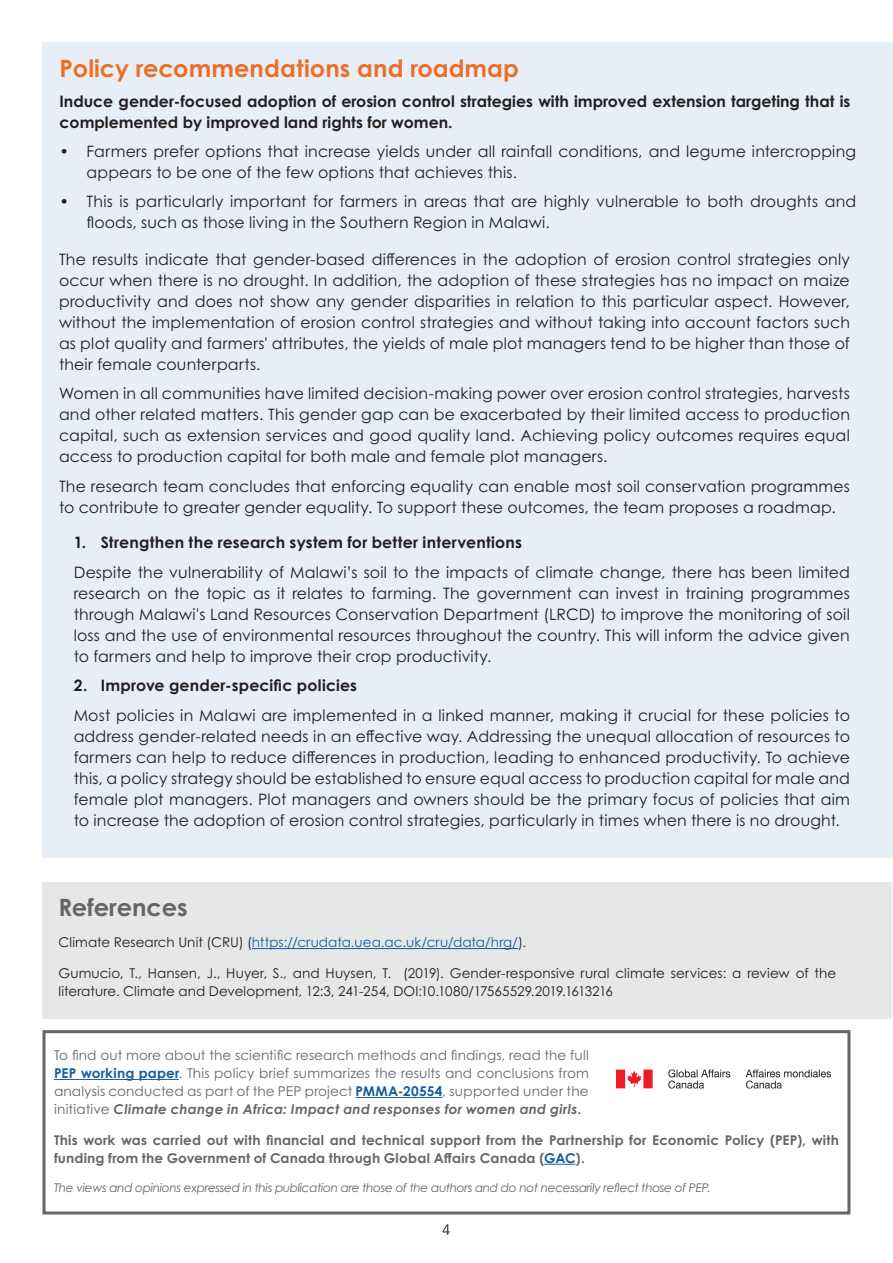
<style>
.page{position:relative;width:893px;height:1263px;background:#fff}
.page>*{position:absolute;margin:0;border:0;box-sizing:border-box;transform-origin:0 0}
.t1{font:700 24px "Century Gothic Pro";color:#ed6f27}
.t2{font:700 24px "Century Gothic Pro";color:#656765}
.t3{font:15.75px/21px "Century Gothic Pro";letter-spacing:.01em;color:#231f20;text-align:justify}
.t4{font:700 15.75px/21px "Century Gothic Pro";color:#231f20}
.t5{font:15px "Avenir";color:#231f20}
.t6{font:13.5px/18px "Century Gothic Pro";letter-spacing:.01em;color:#656765;text-align:justify}
.t7{font:13.5px/18px "Century Gothic Pro";letter-spacing:.005em;color:#231f20}
.t8{font:700 13.5px/18px "Century Gothic Pro";letter-spacing:.01em;color:#656765}
.t9{font:13.5px "Century Gothic Pro";letter-spacing:.005em;color:#175d9e}
.t10{font:italic 12px "Century Gothic Pro";letter-spacing:-.03em;color:#656765}
.s1{color:#231f20}
.s2{font-weight:700;color:#175d9e}
.s3{font-weight:700;font-style:italic}
.s4{font-weight:700}
.s5{color:#175d9e}
</style>
<div class="page">
<div style="left:43px;top:536px;width:850px;height:321px;background:#e8eef6"></div>
<div style="left:43px;top:143px;width:850px;height:114px;background:#e8eef6"></div>
<div style="left:43px;top:43px;width:850px;height:100px;background:#e8eef6"></div>
<div style="left:42px;top:236px;width:850px;height:317px;background:#e8eef6"></div>
<div style="left:43px;top:882px;width:849px;height:136px;background:#e6e8e7"></div>
<hr style="left:252px;top:948px;width:266px;height:1px;background:#175d9e">
<hr style="left:54px;top:1079px;width:125px;height:1px;background:#175d9e">
<hr style="left:356px;top:1097px;width:86px;height:1px;background:#175d9e">
<hr style="left:544px;top:1164px;width:32px;height:1px;background:#175d9e">
<div style="left:43px;top:1030px;width:807px;height:184px;border:3px solid #656765"></div>
<img style="left:616px;top:1069px;width:214px;height:20px">
<p class="t1" style="left:60px;top:54px;width:461px">Policy recommendations and roadmap</p>
<p class="t4" style="left:60px;top:90px;width:792px">Induce gender-focused adoption of erosion control strategies with improved extension targeting that is complemented by improved land rights for women.</p>
<p class="t3" style="left:87px;top:140px;width:771px;text-indent:-27px">• Farmers prefer options that increase yields under all rainfall conditions, and legume intercropping appears to be one of the few options that achieves this.</p>
<p class="t3" style="left:87px;top:191px;width:771px;text-indent:-27px">• This is particularly important for farmers in areas that are highly vulnerable to both droughts and floods, such as those living in the Southern Region in Malawi.</p>
<p class="t3" style="left:59px;top:248px;width:792px">The results indicate that gender-based differences in the adoption of erosion control strategies only occur when there is no drought. In addition, the adoption of these strategies has no impact on maize productivity and does not show any gender disparities in relation to this particular aspect. However, without the implementation of erosion control strategies and without taking into account factors such as plot quality and farmers' attributes, the yields of male plot managers tend to be higher than those of their female counterparts.</p>
<p class="t3" style="left:59px;top:383px;width:792px">Women in all communities have limited decision-making power over erosion control strategies, harvests and other related matters. This gender gap can be exacerbated by their limited access to production capital, such as extension services and good quality land. Achieving policy outcomes requires equal access to production capital for both male and female plot managers.</p>
<p class="t3" style="left:59px;top:475px;width:792px">The research team concludes that enforcing equality can enable most soil conservation programmes to contribute to greater gender equality. To support these outcomes, the team proposes a roadmap.</p>
<p class="t4" style="left:74px;top:532px;width:450px">1. Strengthen the research system for better interventions</p>
<p class="t3" style="left:74px;top:561px;width:778px">Despite the vulnerability of Malawi’s soil to the impacts of climate change, there has been limited research on the topic as it relates to farming. The government can invest in training programmes through Malawi's Land Resources Conservation Department (LRCD) to improve the monitoring of soil loss and the use of environmental resources throughout the country. This will inform the advice given to farmers and help to improve their crop productivity.</p>
<p class="t4" style="left:74px;top:675px;width:285px">2. Improve gender-specific policies</p>
<p class="t3" style="left:74px;top:704px;width:778px">Most policies in Malawi are implemented in a linked manner, making it crucial for these policies to address gender-related needs in an effective way. Addressing the unequal allocation of resources to farmers can help to reduce differences in production, leading to enhanced productivity. To achieve this, a policy strategy should be established to ensure equal access to production capital for male and female plot managers. Plot managers and owners should be the primary focus of policies that aim to increase the adoption of erosion control strategies, particularly in times when there is no drought.</p>
<p class="t2" style="left:58px;top:893px;width:131px">References</p>
<p class="t9" style="left:58px;top:934px;width:469px"><span class="s1">Climate Research Unit (CRU) (</span>https://crudata.uea.ac.uk/cru/data/hrg/<span class="s1">).</span></p>
<p class="t7" style="left:58px;top:964px;width:779px">Gumucio, T., Hansen, J., Huyer, S., and Huysen, T. (2019). Gender-responsive rural climate services: a review of the literature. Climate and Development, 12:3, 241-254, DOI:10.1080/17565529.2019.1613216</p>
<p class="t6" style="left:54px;top:1046px;width:536px">To find out more about the scientific research methods and findings, read the full <span class="s2">PEP working paper</span>. This policy brief summarizes the results and conclusions from analysis conducted as part of the PEP project <span class="s2">PMMA-20554</span>, supported under the initiative <span class="s3">Climate change in Africa: Impact and responses for women and girls</span><span class="s4">.</span></p>
<p class="t8" style="left:54px;top:1131px;width:786px">This work was carried out with financial and technical support from the Partnership for Economic Policy (PEP), with funding from the Government of Canada through Global Affairs Canada (<span class="s5">GAC</span>).</p>
<p class="t10" style="left:54px;top:1180px;width:658px">The views and opinions expressed in this publication are those of the authors and do not necessarily reflect those of PEP.</p>
<p class="t5" style="left:442px;top:1221px;width:10px">4</p>
</div>
